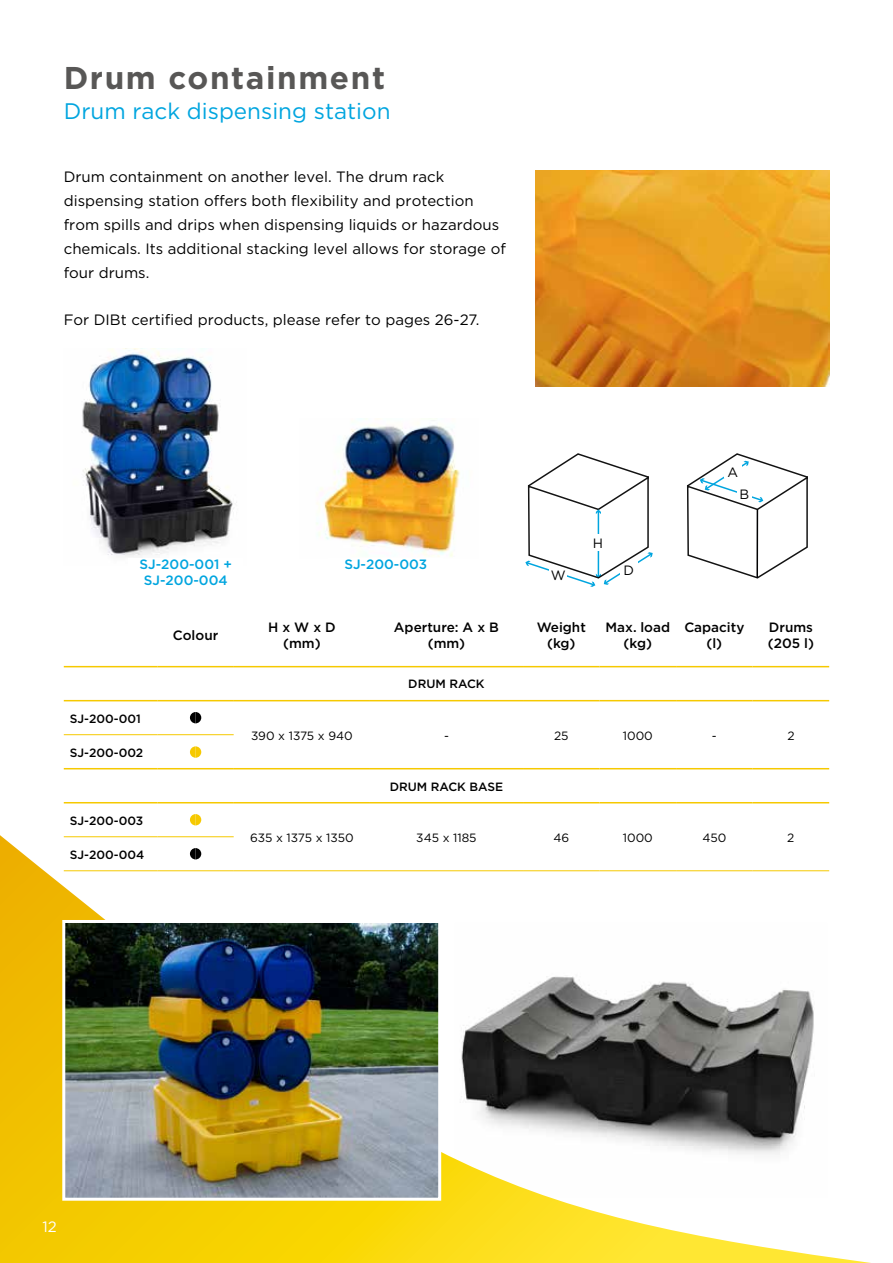
<style>
.page{position:relative;width:893px;height:1263px;background:#fff}
.page>*{position:absolute;margin:0;border:0;box-sizing:border-box;transform-origin:0 0}
.t1{font:700 31.5px "Gotham";letter-spacing:.05em;color:#585756}
.t2{font:22.5px "Gotham";color:#00a5df}
.t3{font:15px/24px "Gotham";color:#000}
.t4{font:15px "Gotham";color:#fff}
.t5{font:500 13.5px/16.5px "Gotham";color:#000;text-align:center}
.t6{font:500 13.5px "Gotham";color:#00a5df}
.t7{font:13.5px "Gotham";color:#000}
.t8{font:500 12px "Gotham";color:#000}
.t9{font:12px "Gotham";color:#000}
</style>
<div class="page">
<svg style="left:63px;top:666px;width:808px;height:597px"></svg>
<svg style="left:0;top:668px;width:164px;height:595px"></svg>
<svg style="left:687px;top:453px;width:121px;height:126px"></svg>
<hr style="left:756px;top:509px;width:2px;height:69px;background:#020203">
<div style="left:724px;top:465px;width:17px;height:13px;background:#fff"></div>
<div style="left:737px;top:488px;width:15px;height:12px;background:#fff"></div>
<img style="left:66px;top:924px;width:371px;height:273px">
<div style="left:62px;top:920px;width:379px;height:281px;border:3px solid #fff"></div>
<img style="left:536px;top:170px;width:293px;height:217px">
<svg style="left:64px;top:665px;width:765px;height:205px"></svg>
<hr style="left:64px;top:734px;width:93px;height:1px;background:#f6c900">
<hr style="left:157px;top:734px;width:77px;height:1px;background:#f6c900">
<hr style="left:64px;top:836px;width:93px;height:1px;background:#f6c900">
<hr style="left:157px;top:836px;width:77px;height:1px;background:#f6c900">
<hr style="left:64px;top:870px;width:93px;height:1px;background:#f6c900">
<hr style="left:157px;top:870px;width:77px;height:1px;background:#f6c900">
<hr style="left:234px;top:870px;width:136px;height:1px;background:#f6c900">
<hr style="left:370px;top:870px;width:153px;height:1px;background:#f6c900">
<hr style="left:523px;top:870px;width:77px;height:1px;background:#f6c900">
<hr style="left:600px;top:870px;width:76px;height:1px;background:#f6c900">
<hr style="left:676px;top:870px;width:77px;height:1px;background:#f6c900">
<hr style="left:753px;top:870px;width:76px;height:1px;background:#f6c900">
<hr style="left:64px;top:666px;width:93px;height:1px;background:#f6c900">
<hr style="left:157px;top:666px;width:77px;height:1px;background:#f6c900">
<hr style="left:234px;top:666px;width:136px;height:1px;background:#f6c900">
<hr style="left:370px;top:666px;width:153px;height:1px;background:#f6c900">
<hr style="left:523px;top:666px;width:77px;height:1px;background:#f6c900">
<hr style="left:600px;top:666px;width:76px;height:1px;background:#f6c900">
<hr style="left:676px;top:666px;width:77px;height:1px;background:#f6c900">
<hr style="left:753px;top:666px;width:76px;height:1px;background:#f6c900">
<hr style="left:64px;top:700px;width:93px;height:1px;background:#f6c900">
<hr style="left:157px;top:700px;width:77px;height:1px;background:#f6c900">
<hr style="left:234px;top:700px;width:136px;height:1px;background:#f6c900">
<hr style="left:370px;top:700px;width:153px;height:1px;background:#f6c900">
<hr style="left:523px;top:700px;width:77px;height:1px;background:#f6c900">
<hr style="left:600px;top:700px;width:76px;height:1px;background:#f6c900">
<hr style="left:676px;top:700px;width:77px;height:1px;background:#f6c900">
<hr style="left:753px;top:700px;width:76px;height:1px;background:#f6c900">
<hr style="left:64px;top:768px;width:93px;height:1px;background:#f6c900">
<hr style="left:157px;top:768px;width:77px;height:1px;background:#f6c900">
<hr style="left:234px;top:768px;width:136px;height:1px;background:#f6c900">
<hr style="left:370px;top:768px;width:153px;height:1px;background:#f6c900">
<hr style="left:523px;top:768px;width:77px;height:1px;background:#f6c900">
<hr style="left:600px;top:768px;width:76px;height:1px;background:#f6c900">
<hr style="left:676px;top:768px;width:77px;height:1px;background:#f6c900">
<hr style="left:753px;top:768px;width:76px;height:1px;background:#f6c900">
<hr style="left:64px;top:802px;width:93px;height:1px;background:#f6c900">
<hr style="left:157px;top:802px;width:77px;height:1px;background:#f6c900">
<hr style="left:234px;top:802px;width:136px;height:1px;background:#f6c900">
<hr style="left:370px;top:802px;width:153px;height:1px;background:#f6c900">
<hr style="left:523px;top:802px;width:77px;height:1px;background:#f6c900">
<hr style="left:600px;top:802px;width:76px;height:1px;background:#f6c900">
<hr style="left:676px;top:802px;width:77px;height:1px;background:#f6c900">
<hr style="left:753px;top:802px;width:76px;height:1px;background:#f6c900">
<svg style="left:190px;top:712px;width:11px;height:11px"></svg>
<svg style="left:190px;top:746px;width:11px;height:12px"></svg>
<svg style="left:190px;top:814px;width:11px;height:11px"></svg>
<svg style="left:190px;top:848px;width:11px;height:11px"></svg>
<svg style="left:525px;top:453px;width:128px;height:134px"></svg>
<div style="left:589px;top:534px;width:18px;height:16px;background:#fff"></div>
<img style="left:82px;top:349px;width:155px;height:208px">
<img style="left:316px;top:425px;width:144px;height:132px">
<h1 class="t1" style="left:64px;top:57px;width:323px">Drum containment</h1>
<h2 class="t2" style="left:64px;top:97px;width:328px">Drum rack dispensing station</h2>
<p class="t3" style="left:64px;top:164px;width:444px">Drum containment on another level. The drum rack dispensing station offers both flexibility and protection from spills and drips when dispensing liquids or hazardous chemicals. Its additional stacking level allows for storage of four drums.</p>
<p class="t3" style="left:64px;top:307px;width:417px">For DIBt certified products, please refer to pages 26-27.</p>
<p class="t6" style="left:140px;top:555px;width:94px">SJ-200-001 +</p>
<p class="t6" style="left:344px;top:555px;width:84px">SJ-200-003</p>
<p class="t6" style="left:144px;top:572px;width:85px">SJ-200-004</p>
<p class="t7" style="left:551px;top:566px;width:16px">W</p>
<p class="t7" style="left:593px;top:534px;width:12px">H</p>
<p class="t7" style="left:623px;top:561px;width:12px">D</p>
<p class="t7" style="left:727px;top:464px;width:12px">A</p>
<p class="t7" style="left:739px;top:486px;width:11px">B</p>
<p class="t8" style="left:70px;top:710px;width:72px">SJ-200-001</p>
<p class="t8" style="left:70px;top:744px;width:75px">SJ-200-002</p>
<p class="t8" style="left:70px;top:812px;width:75px">SJ-200-003</p>
<p class="t8" style="left:70px;top:846px;width:76px">SJ-200-004</p>
<p class="t5" style="left:173px;top:627px;width:47px">Colour</p>
<p class="t5" style="left:268px;top:619px;width:69px">H x W x D (mm)</p>
<p class="t5" style="left:394px;top:619px;width:107px">Aperture: A x B (mm)</p>
<p class="t5" style="left:537px;top:619px;width:51px">Weight (kg)</p>
<p class="t5" style="left:606px;top:619px;width:66px">Max. load (kg)</p>
<p class="t5" style="left:684px;top:619px;width:62px">Capacity (l)</p>
<p class="t5" style="left:768px;top:619px;width:48px;text-align:left">Drums (205 l)</p>
<p class="t8" style="left:408px;top:676px;width:78px">DRUM RACK</p>
<p class="t9" style="left:251px;top:727px;width:103px">390 x 1375 x 940</p>
<p class="t9" style="left:444px;top:727px;width:6px">-</p>
<p class="t9" style="left:554px;top:727px;width:16px">25</p>
<p class="t9" style="left:623px;top:727px;width:32px">1000</p>
<p class="t9" style="left:712px;top:727px;width:6px">-</p>
<p class="t9" style="left:787px;top:727px;width:9px">2</p>
<p class="t8" style="left:390px;top:778px;width:115px">DRUM RACK BASE</p>
<p class="t9" style="left:250px;top:830px;width:105px">635 x 1375 x 1350</p>
<p class="t9" style="left:416px;top:830px;width:62px">345 x 1185</p>
<p class="t9" style="left:553px;top:830px;width:17px">46</p>
<p class="t9" style="left:623px;top:830px;width:32px">1000</p>
<p class="t9" style="left:702px;top:830px;width:25px">450</p>
<p class="t9" style="left:787px;top:830px;width:9px">2</p>
<p class="t4" style="left:43px;top:1217px;width:16px">12</p>
</div>
